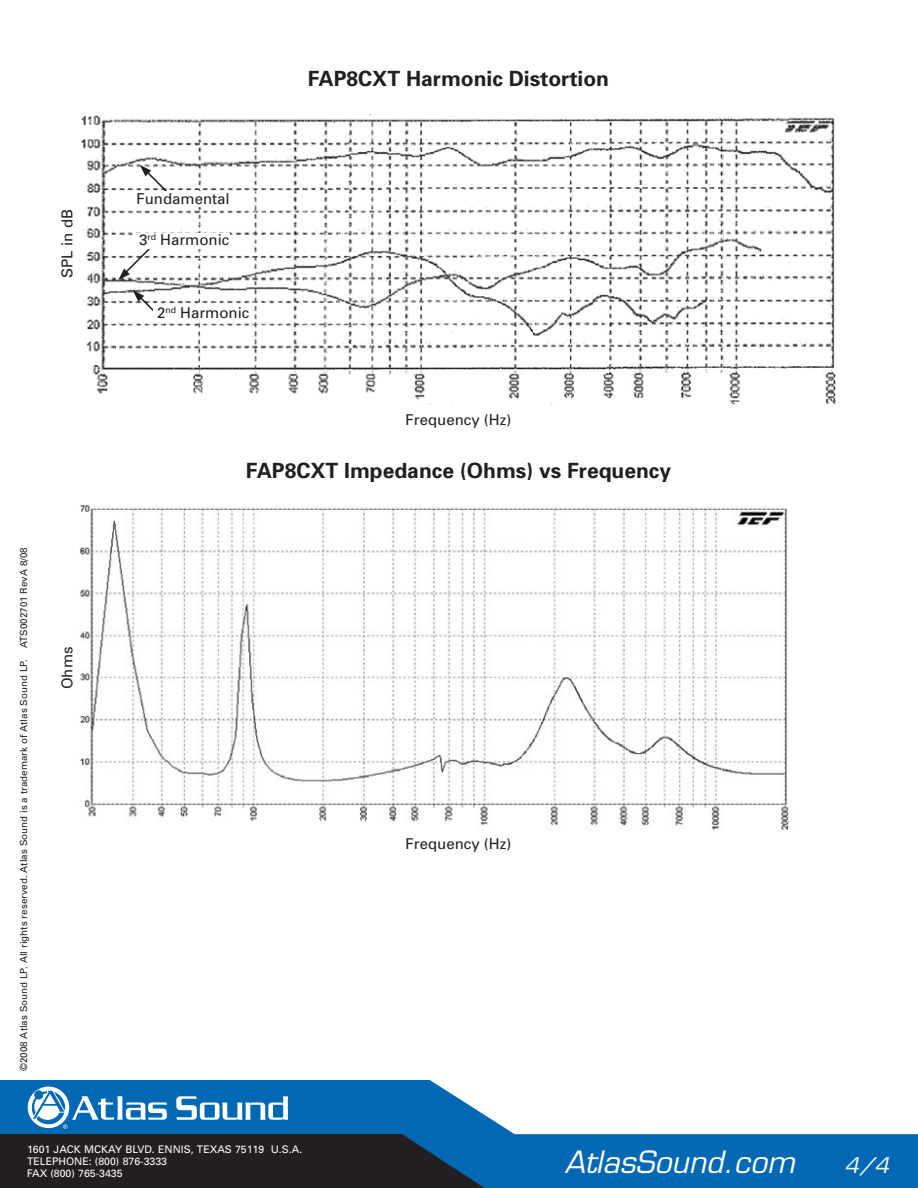
<style>
.page{position:relative;width:918px;height:1188px;background:#fff}
.page>*{position:absolute;margin:0;border:0;box-sizing:border-box;transform-origin:0 0}
.t1{font:italic 30px "Eurostile";color:#fff}
.t2{font:700 21px "Univers";color:#231f20}
.t3{font:italic 21px "Eurostile";color:#fff}
.t4{font:15px "Univers";color:#231f20}
.t5{font:10.5px/12px "Univers";color:#fff}
.t6{font:9.75px "Univers";color:#231f20}
</style>
<div class="page">
<svg style="left:0;top:1080px;width:918px;height:108px;fill:#0168b3"></svg>
<svg style="left:27px;top:1086px;width:43px;height:43px"></svg>
<div style="left:28px;top:1087px;width:41px;height:41px;background:#fff;border-radius:50%"></div>
<svg style="left:0;top:1089px;width:484px;height:99px;background:#224d6d"></svg>
<img style="left:80px;top:505px;width:709px;height:324px">
<img style="left:81px;top:115px;width:755px;height:289px">
<svg style="left:118px;top:244px;width:36px;height:36px"></svg>
<svg style="left:133px;top:290px;width:24px;height:24px"></svg>
<div style="left:136px;top:233px;width:93px;height:16px;background:#fff"></div>
<div style="left:154px;top:304px;width:93px;height:16px;background:#fff"></div>
<svg style="left:140px;top:165px;width:36px;height:26px"></svg>
<div style="left:137px;top:191px;width:93px;height:16px;background:#fff"></div>
<p class="t4" style="left:59px;top:278px;width:70px;rotate:-90deg">SPL in dB</p>
<p class="t6" style="left:18px;top:1071px;width:525px;rotate:-90deg">©2008 Atlas Sound LP. All rights reserved. Atlas Sound is a trademark of Atlas Sound LP. ATS002701 RevA 8/08</p>
<p class="t4" style="left:59px;top:689px;width:44px;rotate:-90deg">Ohms</p>
<p class="t4" style="left:136px;top:190px;width:95px">Fundamental</p>
<p class="t4" style="left:139px;top:231px;width:92px">3<sup>rd</sup> Harmonic</p>
<p class="t4" style="left:157px;top:304px;width:94px">2<sup>nd</sup> Harmonic</p>
<p class="t2" style="left:308px;top:65px;width:303px">FAP8CXT Harmonic Distortion</p>
<p class="t4" style="left:406px;top:410px;width:107px">Frequency (Hz)</p>
<p class="t2" style="left:246px;top:457px;width:427px">FAP8CXT Impedance (Ohms) vs Frequency</p>
<p class="t4" style="left:406px;top:835px;width:107px">Frequency (Hz)</p>
<p class="t5" style="left:27px;top:1143px;width:277px">1601 JACK MCKAY BLVD. ENNIS, TEXAS 75119 U.S.A.<br>TELEPHONE: (800) 876-3333<br>FAX (800) 765-3435</p>
<h1 class="t1" style="left:564px;top:1144px;width:232px">AtlasSound.com</h1>
<h2 class="t3" style="left:845px;top:1153px;width:46px">4/4</h2>
</div>
